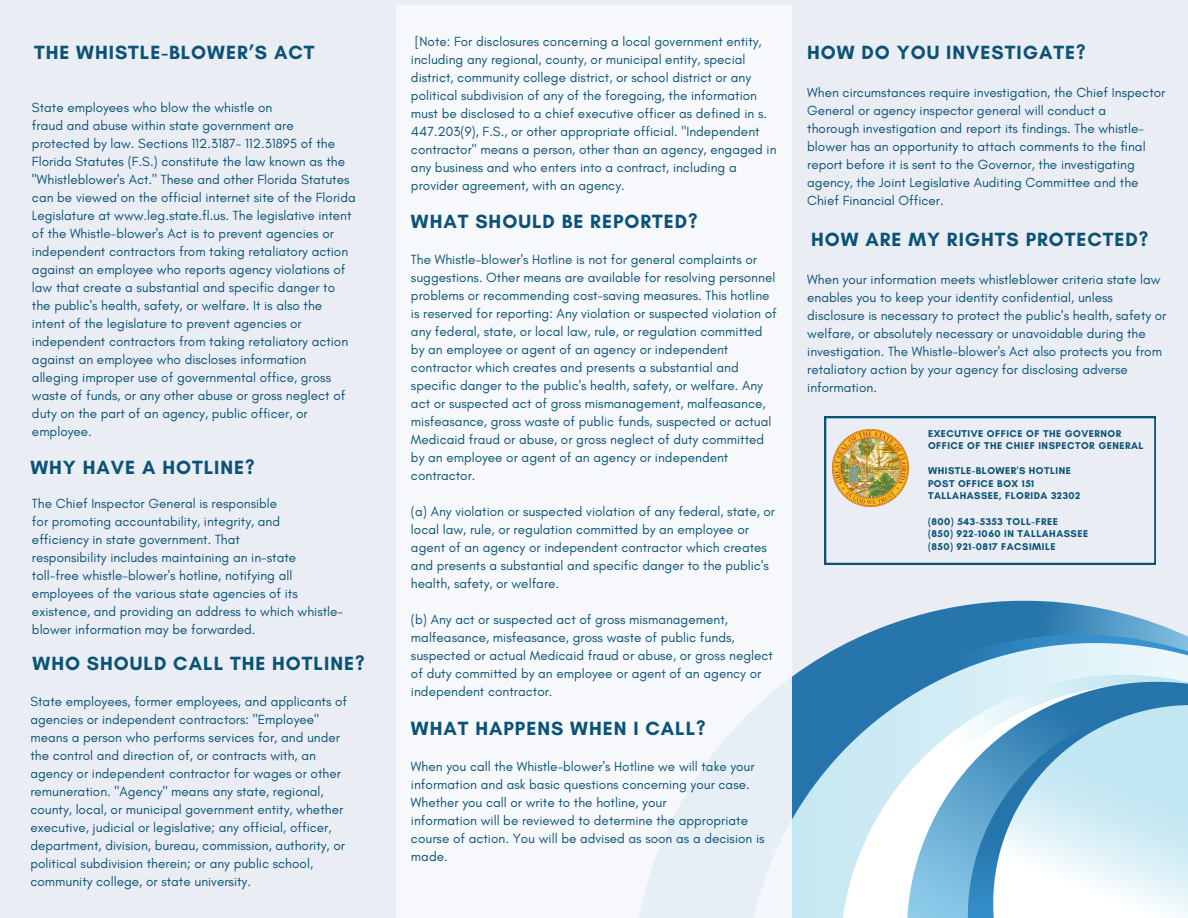
<style>
.page{position:relative;width:1188px;height:918px;background:#eaedf4}
.page>*{position:absolute;margin:0;border:0;box-sizing:border-box;transform-origin:0 0}
.t1{font:700 19.5px "Glacial Indifference";letter-spacing:.05em;color:#0b5376}
.t2{font:13.5px/18px "Glacial Indifference";color:#0b5376}
.t3{font:700 10.05px "Glacial Indifference";letter-spacing:.05em;color:#0b5376}
</style>
<div class="page">
<svg style="left:792px;top:600px;width:396px;height:318px"></svg>
<svg style="left:907px;top:682px;width:281px;height:236px;background:#abd2e6"></svg>
<svg style="left:968px;top:705px;width:25px;height:213px;background:#71add3"></svg>
<svg style="left:993px;top:705px;width:195px;height:213px"></svg>
<div style="left:396px;top:6px;width:396px;height:912px;background:#f9fafd"></div>
<svg style="left:824px;top:416px;width:332px;height:149px"></svg>
<img style="left:832px;top:430px;width:77px;height:76px">
<h2 class="t1" style="left:34px;top:41px;width:282px">THE WHISTLE-BLOWER’S ACT</h2>
<h1 class="t2" style="left:32px;top:98px;width:325px">State employees who blow the whistle on<br>fraud and abuse within state government are<br>protected by law. Sections 112.3187- 112.31895 of the Florida Statutes (F.S.) constitute the law known as the "Whistleblower's Act." These and other Florida Statutes can be viewed on the official internet site of the Florida Legislature at www.leg.state.fl.us. The legislative intent of the Whistle-blower's Act is to prevent agencies or independent contractors from taking retaliatory action against an employee who reports agency violations of law that create a substantial and specific danger to the public's health, safety, or welfare. It is also the intent of the legislature to prevent agencies or independent contractors from taking retaliatory action against an employee who discloses information alleging improper use of governmental office, gross waste of funds, or any other abuse or gross neglect of duty on the part of an agency, public officer, or employee.</h1>
<h1 class="t1" style="left:30px;top:455px;width:226px">WHY HAVE A HOTLINE?</h1>
<h2 class="t2" style="left:32px;top:494px;width:313px">The Chief Inspector General is responsible<br>for promoting accountability, integrity, and<br>efficiency in state government. That<br>responsibility includes maintaining an in-state toll-free whistle-blower's hotline, notifying all employees of the various state agencies of its existence, and providing an address to which whistle&shy;blower information may be forwarded.</h2>
<h1 class="t1" style="left:33px;top:652px;width:333px">WHO SHOULD CALL THE HOTLINE?</h1>
<h2 class="t2" style="left:30px;top:693px;width:318px">State employees, former employees, and applicants of agencies or independent contractors: "Employee" means a person who performs services for, and under the control and direction of, or contracts with, an agency or independent contractor for wages or other remuneration. "Agency" means any state, regional, county, local, or municipal government entity, whether executive, judicial or legislative; any official, officer, department, division, bureau, commission, authority, or political subdivision therein; or any public school, community college, or state university.</h2>
<h2 class="t2" style="left:411px;top:32px;width:367px">[Note: For disclosures concerning a local government entity, including any regional, county, or municipal entity, special district, community college district, or school district or any political subdivision of any of the foregoing, the information must be disclosed to a chief executive officer as defined in s.<br>447.203(9), F.S., or other appropriate official. "Independent contractor" means a person, other than an agency, engaged in any business and who enters into a contract, including a provider agreement, with an agency.</h2>
<h1 class="t1" style="left:411px;top:209px;width:288px">WHAT SHOULD BE REPORTED?</h1>
<h2 class="t2" style="left:411px;top:250px;width:367px">The Whistle-blower's Hotline is not for general complaints or suggestions. Other means are available for resolving personnel problems or recommending cost-saving measures. This hotline is reserved for reporting: Any violation or suspected violation of any federal, state, or local law, rule, or regulation committed by an employee or agent of an agency or independent contractor which creates and presents a substantial and specific danger to the public's health, safety, or welfare. Any act or suspected act of gross mismanagement, malfeasance, misfeasance, gross waste of public funds, suspected or actual Medicaid fraud or abuse, or gross neglect of duty committed by an employee or agent of an agency or independent contractor.</h2>
<h2 class="t2" style="left:411px;top:502px;width:366px">(a) Any violation or suspected violation of any federal, state, or local law, rule, or regulation committed by an employee or agent of an agency or independent contractor which creates and presents a substantial and specific danger to the public's health, safety, or welfare.</h2>
<h2 class="t2" style="left:411px;top:610px;width:364px">(b) Any act or suspected act of gross mismanagement, malfeasance, misfeasance, gross waste of public funds, suspected or actual Medicaid fraud or abuse, or gross neglect of duty committed by an employee or agent of an agency or independent contractor.</h2>
<h1 class="t1" style="left:411px;top:716px;width:296px">WHAT HAPPENS WHEN I CALL?</h1>
<h2 class="t2" style="left:411px;top:757px;width:355px">When you call the Whistle-blower's Hotline we will take your information and ask basic questions concerning your case.<br>Whether you call or write to the hotline, your<br>information will be reviewed to determine the appropriate course of action. You will be advised as soon as a decision is made.</h2>
<h1 class="t1" style="left:807px;top:41px;width:280px">HOW DO YOU INVESTIGATE?</h1>
<h2 class="t2" style="left:807px;top:84px;width:360px">When circumstances require investigation, the Chief Inspector General or agency inspector general will conduct a<br>thorough investigation and report its findings. The whistle&shy;blower has an opportunity to attach comments to the final report before it is sent to the Governor, the investigating agency, the Joint Legislative Auditing Committee and the Chief Financial Officer.</h2>
<h1 class="t1" style="left:811px;top:228px;width:339px">HOW ARE MY RIGHTS PROTECTED?</h1>
<h2 class="t2" style="left:807px;top:271px;width:361px">When your information meets whistleblower criteria state law enables you to keep your identity confidential, unless disclosure is necessary to protect the public's health, safety or welfare, or absolutely necessary or unavoidable during the investigation. The Whistle-blower's Act also protects you from retaliatory action by your agency for disclosing adverse information.</h2>
<p class="t3" style="left:928px;top:427px;width:195px">EXECUTIVE OFFICE OF THE GOVERNOR</p>
<p class="t3" style="left:928px;top:440px;width:217px">OFFICE OF THE CHIEF INSPECTOR GENERAL</p>
<p class="t3" style="left:928px;top:465px;width:144px">WHISTLE-BLOWER'S HOTLINE</p>
<p class="t3" style="left:928px;top:477px;width:108px">POST OFFICE BOX 151</p>
<p class="t3" style="left:928px;top:490px;width:154px">TALLAHASSEE, FLORIDA 32302</p>
<p class="t3" style="left:928px;top:515px;width:131px">(800) 543-5353 TOLL-FREE</p>
<p class="t3" style="left:928px;top:528px;width:162px">(850) 922-1060 IN TALLAHASSEE</p>
<p class="t3" style="left:928px;top:540px;width:129px">(850) 921-0817 FACSIMILE</p>
</div>
